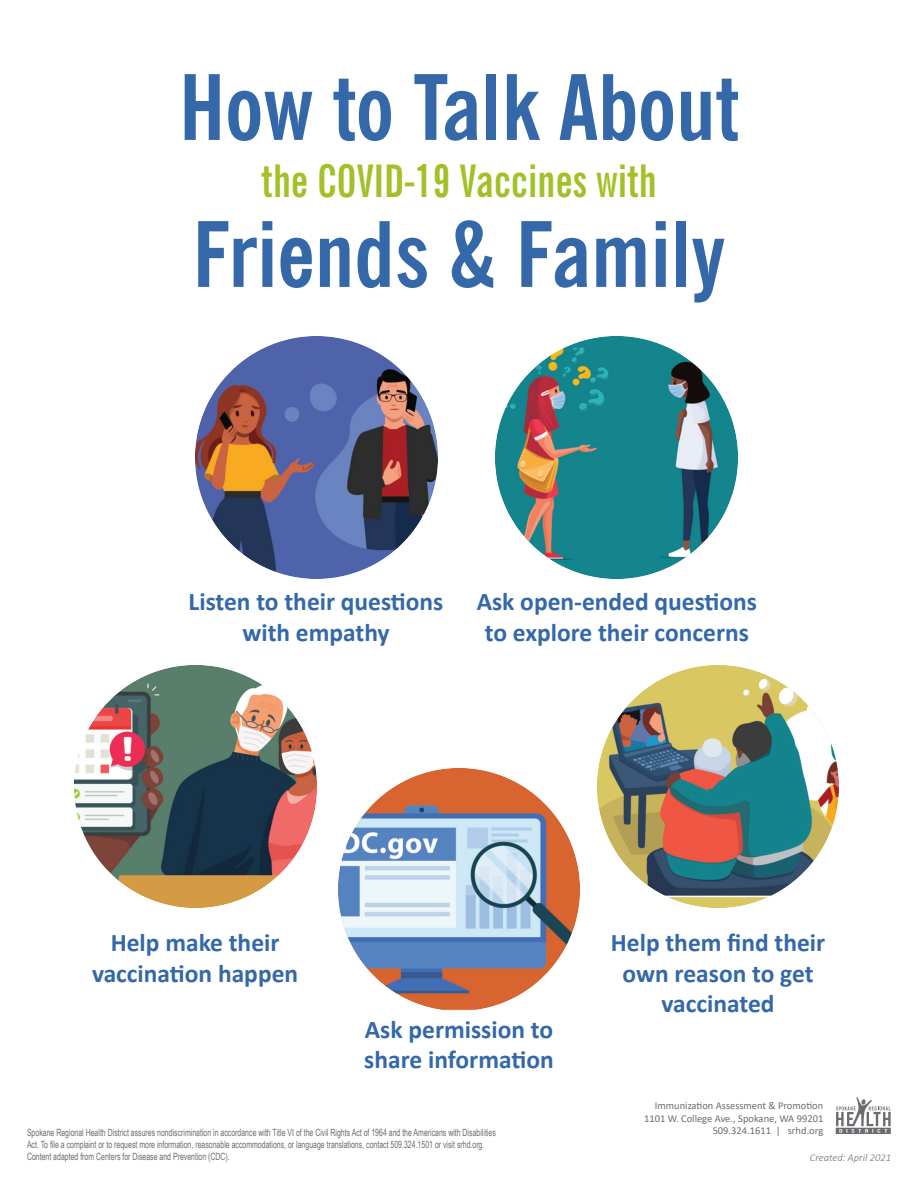
<style>
.page{position:relative;width:918px;height:1188px;background:#fff}
.page>*{position:absolute;margin:0;border:0;box-sizing:border-box;transform-origin:0 0}
.t1{font:700 condensed 90px "News Gothic BT";color:#3468a9}
.t2{font:700 extra-condensed 45px "News Gothic BT";color:#a3c027}
.t3{font:700 25.5px/30.6px "Calibri";color:#3468a9;text-align:center}
.t4{font:10.5px/12.6px "Calibri";color:#6c6d70;text-align:right}
.t5{font:italic 300 10.5px "Calibri";color:#6c6d70}
.t6{font:10.05px/12px "Arial Narrow";color:#6c6d70;scale:.85 1}
</style>
<div class="page">
<svg style="left:836px;top:1098px;width:55px;height:36px"></svg>
<img style="left:496px;top:336px;width:242px;height:242px">
<img style="left:597px;top:666px;width:242px;height:242px">
<img style="left:195px;top:336px;width:242px;height:242px">
<img style="left:74px;top:666px;width:242px;height:242px">
<img style="left:338px;top:769px;width:242px;height:242px">
<h1 class="t1" style="left:179px;top:52px;width:561px">How to Talk About</h1>
<h2 class="t2" style="left:261px;top:154px;width:397px">the COVID-19 Vaccines with</h2>
<h1 class="t1" style="left:193px;top:199px;width:534px">Friends &amp; Family</h1>
<h3 class="t3" style="left:189px;top:586px;width:256px">Listen to their questions with empathy</h3>
<h3 class="t3" style="left:477px;top:586px;width:282px">Ask open-ended questions to explore their concerns</h3>
<h3 class="t3" style="left:92px;top:927px;width:208px">Help make their vaccination happen</h3>
<h3 class="t3" style="left:364px;top:1013px;width:191px;text-align:left">Ask permission to share information</h3>
<h3 class="t3" style="left:611px;top:927px;width:216px">Help them find their own reason to get vaccinated</h3>
<p class="t4" style="left:644px;top:1099px;width:181px">Immunization Assessment &amp; Promotion<br>1101 W. College Ave., Spokane, WA 99201</p>
<p class="t6" style="left:27px;top:1126px;width:553px">Spokane Regional Health District assures nondiscrimination in accordance with Title VI of the Civil Rights Act of 1964 and the Americans with Disabilities</p>
<p class="t4" style="left:713px;top:1124px;width:112px">509.324.1611 | srhd.org</p>
<p class="t6" style="left:27px;top:1138px;width:540px">Act. To file a complaint or to request more information, reasonable accommodations, or language translations, contact 509.324.1501 or visit srhd.org.<br>Content adapted from Centers for Disease and Prevention (CDC).</p>
<p class="t5" style="left:810px;top:1151px;width:83px">Created: April 2021</p>
</div>
